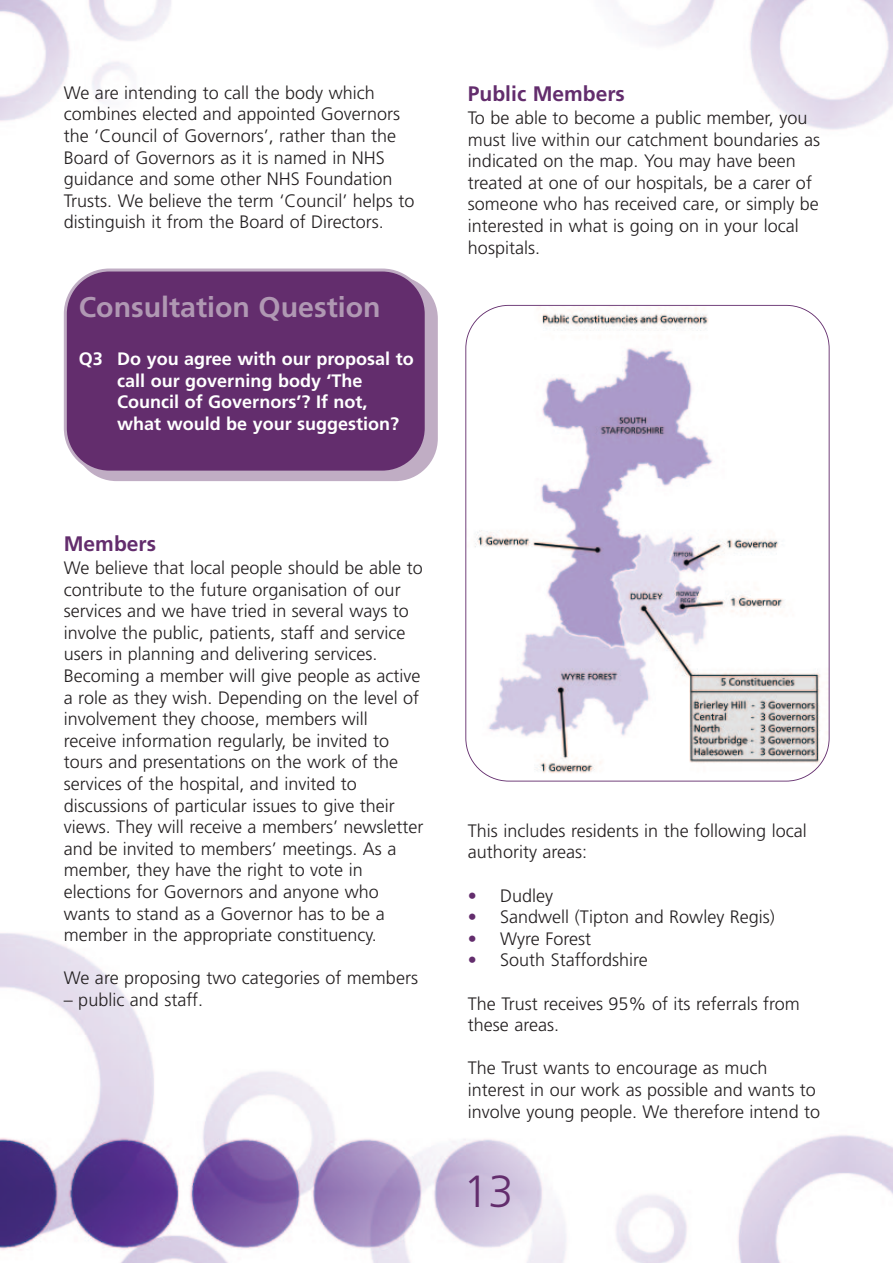
<style>
.page{position:relative;width:893px;height:1263px;background:#fff}
.page>*{position:absolute;margin:0;border:0;box-sizing:border-box;transform-origin:0 0}
.t1{font:300 45px "Frutiger";color:#632d6d}
.t2{font:700 28.5px "Frutiger";color:#b098b3}
.t3{font:700 21px "Frutiger";color:#632d6d}
.t4{font:300 18px/21.6px "Frutiger";color:#231f20}
.t5{font:700 18px/21.6px "Frutiger";color:#fff}
.s1{color:#632d6d}
</style>
<div class="page">
<img style="left:0;top:0;width:892px;height:1263px">
<div style="left:74px;top:276px;width:364px;height:205px;background:#c0adc4;border-radius:43px"></div>
<svg style="left:64px;top:269px;width:363px;height:205px;background:#693673"></svg>
<svg style="left:465px;top:305px;width:364px;height:477px"></svg>
<p class="t4" style="left:64px;top:83px;width:352px">We are intending to call the body which combines elected and appointed Governors the ‘Council of Governors’, rather than the Board of Governors as it is named in NHS guidance and some other NHS Foundation Trusts. We believe the term ‘Council’ helps to distinguish it from the Board of Directors.</p>
<h2 class="t2" style="left:79px;top:296px;width:303px">Consultation Question</h2>
<p class="t5" style="left:117px;top:349px;width:298px;text-indent:-38px">Q3 Do you agree with our proposal to call our governing body ‘The<br>Council of Governors’? If not, what would be your suggestion?</p>
<p class="t3" style="left:64px;top:535px;width:94px">Members</p>
<p class="t4" style="left:64px;top:558px;width:361px">We believe that local people should be able to contribute to the future organisation of our services and we have tried in several ways to involve the public, patients, staff and service users in planning and delivering services.<br>Becoming a member will give people as active a role as they wish. Depending on the level of involvement they choose, members will receive information regularly, be invited to tours and presentations on the work of the services of the hospital, and invited to discussions of particular issues to give their views. They will receive a members’ newsletter and be invited to members’ meetings. As a member, they have the right to vote in elections for Governors and anyone who wants to stand as a Governor has to be a member in the appropriate constituency.</p>
<p class="t4" style="left:64px;top:969px;width:356px">We are proposing two categories of members</p>
<p class="t4" style="left:64px;top:990px;width:141px">– public and staff.</p>
<p class="t3" style="left:468px;top:85px;width:158px">Public Members</p>
<p class="t4" style="left:468px;top:108px;width:353px">To be able to become a public member, you must live within our catchment boundaries as indicated on the map. You may have been treated at one of our hospitals, be a carer of someone who has received care, or simply be interested in what is going on in your local hospitals.</p>
<p class="t4" style="left:468px;top:821px;width:340px">This includes residents in the following local authority areas:</p>
<p class="t4" style="left:468px;top:886px;width:87px"><span class="s1">•</span> Dudley</p>
<p class="t4" style="left:468px;top:907px;width:308px"><span class="s1">•</span> Sandwell (Tipton and Rowley Regis)</p>
<p class="t4" style="left:468px;top:929px;width:125px"><span class="s1">•</span> Wyre Forest</p>
<p class="t4" style="left:468px;top:951px;width:181px"><span class="s1">•</span> South Staffordshire</p>
<p class="t4" style="left:468px;top:994px;width:333px">The Trust receives 95% of its referrals from these areas.</p>
<p class="t4" style="left:468px;top:1059px;width:354px">The Trust wants to encourage as much interest in our work as possible and wants to involve young people. We therefore intend to</p>
<h1 class="t1" style="left:463px;top:1173px;width:52px">13</h1>
</div>
